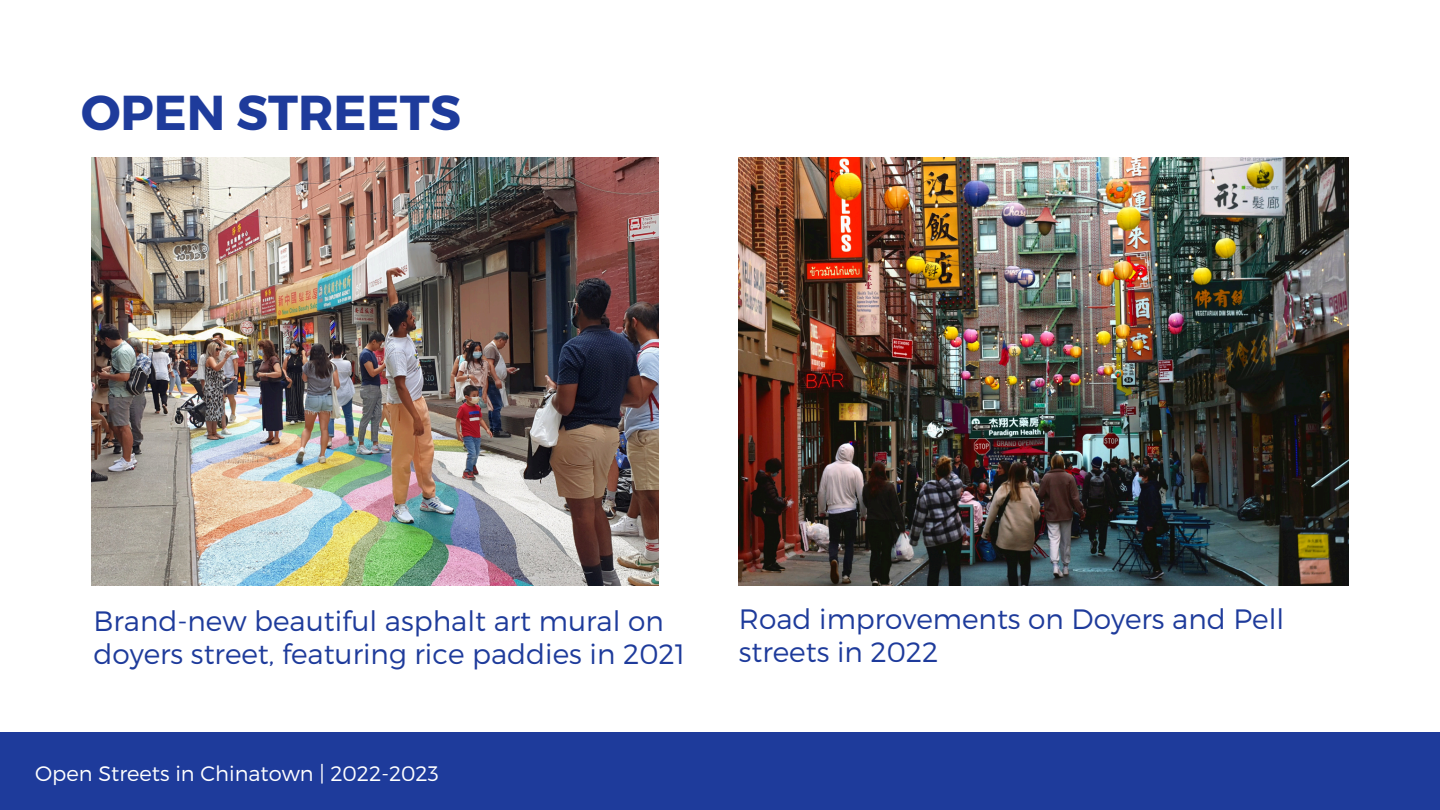
<style>
.page{position:relative;width:1440px;height:810px;background:#fff}
.page>*{position:absolute;margin:0;border:0;box-sizing:border-box;transform-origin:0 0}
.t1{font:700 49px "Montserrat";color:#1e3b9b}
.t2{font:300 28px/33px "Montserrat";color:#1e3b9b}
.t3{font:300 21px "Montserrat";color:#fff}
</style>
<div class="page">
<div style="left:0;top:732px;width:1440px;height:78px;background:#1e3b9b"></div>
<img style="left:739px;top:158px;width:610px;height:428px">
<img style="left:92px;top:158px;width:567px;height:428px">
<p class="t1" style="left:81px;top:80px;width:382px">OPEN STREETS</p>
<h2 class="t2" style="left:93px;top:603px;width:593px">Brand-new beautiful asphalt art mural on doyers street, featuring rice paddies in 2021</h2>
<h1 class="t3" style="left:35px;top:760px;width:405px">Open Streets in Chinatown | 2022-2023</h1>
<p class="t2" style="left:739px;top:601px;width:547px">Road improvements on Doyers and Pell streets in 2022</p>
</div>
